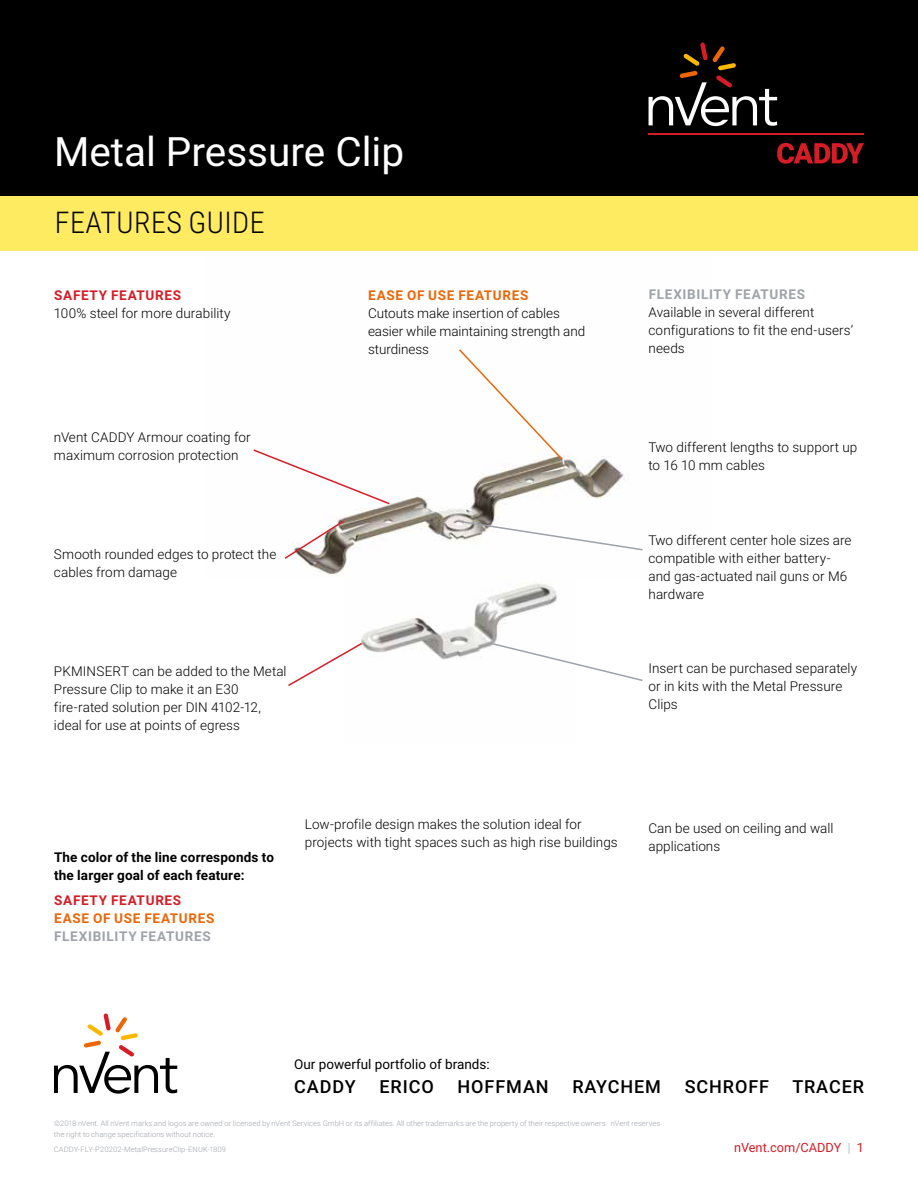
<style>
.page{position:relative;width:918px;height:1188px;background:#fff}
.page>*{position:absolute;margin:0;border:0;box-sizing:border-box;transform-origin:0 0}
.t1{font:40.5px "Roboto";color:#fff}
.t2{font:300 30px "Roboto Condensed";letter-spacing:.015em;color:#000}
.t3{font:500 18px "Roboto";letter-spacing:.05em;color:#000}
.t4{font:300 13.5px/18px "Roboto";letter-spacing:.005em;color:#000}
.t5{font:700 13.5px/18px "Roboto";letter-spacing:.01em;color:#000}
.t6{font:700 13.5px "Roboto";letter-spacing:.05em;color:#9ea2a9}
.t7{font:700 13.5px "Roboto";letter-spacing:.05em;color:#ec6608}
.t8{font:13.5px "Roboto";color:#000}
.t9{font:700 13.5px "Roboto";letter-spacing:.05em;color:#d61c26}
.t10{font:12.75px "Roboto";color:#d61c26}
.t11{font:300 7.5px/10.5px "Roboto";letter-spacing:.01em;color:#9ea2a9}
.s1{font-weight:300;color:#9ea2a9}
</style>
<div class="page">
<div style="left:0;top:0;width:918px;height:196px;background:#000"></div>
<div style="left:0;top:196px;width:918px;height:55px;background:#ffeb61"></div>
<svg style="left:777px;top:143px;width:87px;height:21px"></svg>
<hr style="left:649px;top:133px;width:215px;height:2px;background:#d61c26">
<svg style="left:649px;top:43px;width:128px;height:83px"></svg>
<svg style="left:54px;top:1014px;width:123px;height:80px"></svg>
<img style="left:361px;top:583px;width:196px;height:77px">
<img style="left:301px;top:455px;width:324px;height:121px">
<svg style="left:253px;top:449px;width:138px;height:57px"></svg>
<svg style="left:284px;top:519px;width:61px;height:41px"></svg>
<svg style="left:457px;top:520px;width:186px;height:31px"></svg>
<svg style="left:490px;top:642px;width:153px;height:39px"></svg>
<svg style="left:288px;top:641px;width:76px;height:45px"></svg>
<svg style="left:457px;top:349px;width:107px;height:112px"></svg>
<h1 class="t1" style="left:54px;top:124px;width:352px">Metal Pressure Clip</h1>
<h2 class="t2" style="left:55px;top:202px;width:211px">FEATURES GUIDE</h2>
<p class="t9" style="left:54px;top:285px;width:129px">SAFETY FEATURES</p>
<p class="t4" style="left:54px;top:303px;width:178px">100% steel for more durability</p>
<p class="t4" style="left:54px;top:427px;width:198px">nVent CADDY Armour coating for maximum corrosion protection</p>
<p class="t4" style="left:54px;top:545px;width:224px">Smooth rounded edges to protect the cables from damage</p>
<p class="t4" style="left:54px;top:662px;width:234px">PKMINSERT can be added to the Metal Pressure Clip to make it an E30 fire-rated solution per DIN 4102-12, ideal for use at points of egress</p>
<p class="t7" style="left:368px;top:286px;width:162px">EASE OF USE FEATURES</p>
<p class="t4" style="left:368px;top:304px;width:219px">Cutouts make insertion of cables easier while maintaining strength and sturdiness</p>
<p class="t6" style="left:649px;top:285px;width:158px">FLEXIBILITY FEATURES</p>
<p class="t4" style="left:649px;top:303px;width:206px">Available in several different configurations to fit the end-users’ needs</p>
<p class="t4" style="left:649px;top:438px;width:210px">Two different lengths to support up to 16 10 mm cables</p>
<p class="t4" style="left:649px;top:531px;width:205px">Two different center hole sizes are compatible with either battery&shy;and gas-actuated nail guns or M6 hardware</p>
<p class="t4" style="left:649px;top:659px;width:210px">Insert can be purchased separately or in kits with the Metal Pressure<br>Clips</p>
<p class="t5" style="left:54px;top:848px;width:222px">The color of the line corresponds to the larger goal of each feature:</p>
<p class="t9" style="left:54px;top:890px;width:129px">SAFETY FEATURES</p>
<p class="t7" style="left:54px;top:908px;width:162px">EASE OF USE FEATURES</p>
<p class="t6" style="left:54px;top:926px;width:158px">FLEXIBILITY FEATURES</p>
<p class="t4" style="left:305px;top:815px;width:314px">Low-profile design makes the solution ideal for projects with tight spaces such as high rise buildings</p>
<p class="t4" style="left:649px;top:819px;width:187px">Can be used on ceiling and wall applications</p>
<p class="t8" style="left:294px;top:1055px;width:197px">Our powerful portfolio of brands:</p>
<h3 class="t3" style="left:294px;top:1074px;width:63px">CADDY</h3>
<h3 class="t3" style="left:379px;top:1074px;width:56px">ERICO</h3>
<h3 class="t3" style="left:458px;top:1074px;width:93px">HOFFMAN</h3>
<h3 class="t3" style="left:572px;top:1074px;width:90px">RAYCHEM</h3>
<h3 class="t3" style="left:685px;top:1074px;width:86px">SCHROFF</h3>
<h3 class="t3" style="left:792px;top:1074px;width:73px">TRACER</h3>
<p class="t11" style="left:54px;top:1118px;width:608px">©2018 nVent. All nVent marks and logos are owned or licensed by nVent Services GmbH or its affiliates. All other trademarks are the property of their respective owners. nVent reserves the right to change specifications without notice.</p>
<p class="t11" style="left:54px;top:1143px;width:174px">CADDY-FLY-P20202-MetalPressureClip-ENUK-1809</p>
<p class="t10" style="left:734px;top:1139px;width:131px">nVent.com/CADDY <span class="s1">|</span> 1</p>
</div>
